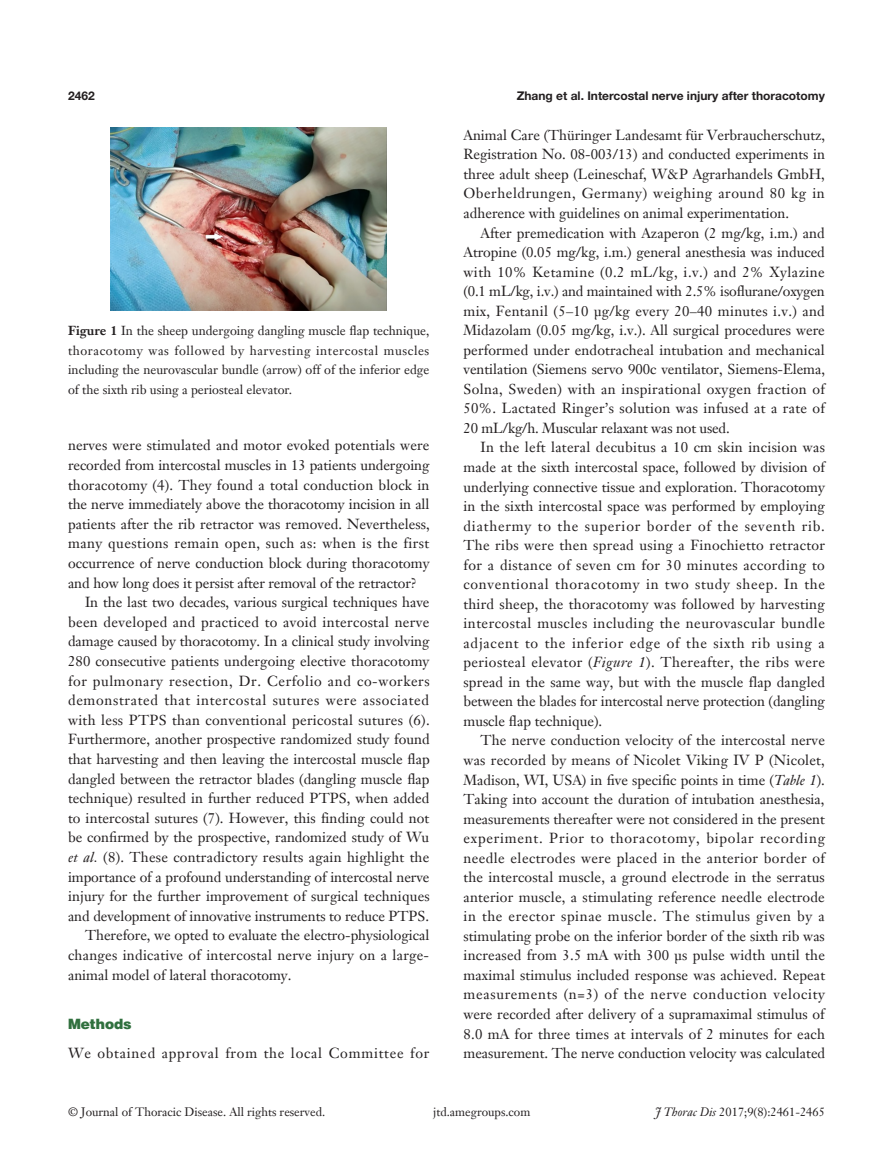
<style>
.page{position:relative;width:893px;height:1170px;background:#fff}
.page>*{position:absolute;margin:0;border:0;box-sizing:border-box;transform-origin:0 0}
.t1{font:14.25px/19.5px "Janson Text LT";color:#231f20;text-align:justify}
.t2{font:14.25px "Janson Text LT";letter-spacing:.055em;color:#231f20}
.一级标题-6_5{font:900 14.25px "Helvetica";color:#30703e}
.t3{font:12.75px/19.5px "Janson Text LT";color:#231f20;text-align:justify}
.t4{font:12px "Janson Text LT";color:#231f20}
.Running_title{font:700 12px "Helvetica Neue LT Pro";color:#231f20}
.s1{font-weight:700}
.s2{font-style:italic}
</style>
<div class="page">
<img style="left:111px;top:128px;width:276px;height:182px">
<p class="Running_title" style="left:68px;top:88px;width:28px">2462</p>
<p class="Running_title" style="left:517px;top:88px;width:310px">Zhang et al. Intercostal nerve injury after thoracotomy</p>
<p class="t3" style="left:68px;top:321px;width:363px"><span class="s1">Figure 1</span> In the sheep undergoing dangling muscle flap technique, thoracotomy was followed by harvesting intercostal muscles including the neurovascular bundle (arrow) off of the inferior edge of the sixth rib using a periosteal elevator.</p>
<p class="t1" style="left:68px;top:435px;width:363px">nerves were stimulated and motor evoked potentials were recorded from intercostal muscles in 13 patients undergoing thoracotomy (4). They found a total conduction block in the nerve immediately above the thoracotomy incision in all patients after the rib retractor was removed. Nevertheless, many questions remain open, such as: when is the first occurrence of nerve conduction block during thoracotomy and how long does it persist after removal of the retractor?</p>
<p class="t1" style="left:68px;top:592px;width:363px;text-indent:17px">In the last two decades, various surgical techniques have been developed and practiced to avoid intercostal nerve damage caused by thoracotomy. In a clinical study involving 280 consecutive patients undergoing elective thoracotomy for pulmonary resection, Dr. Cerfolio and co-workers demonstrated that intercostal sutures were associated with less PTPS than conventional pericostal sutures (6).<br>Furthermore, another prospective randomized study found that harvesting and then leaving the intercostal muscle flap dangled between the retractor blades (dangling muscle flap technique) resulted in further reduced PTPS, when added to intercostal sutures (7). However, this finding could not be confirmed by the prospective, randomized study of Wu <span class="s2">et al.</span> (8). These contradictory results again highlight the importance of a profound understanding of intercostal nerve injury for the further improvement of surgical techniques and development of innovative instruments to reduce PTPS.</p>
<p class="t1" style="left:68px;top:925px;width:363px;text-indent:17px">Therefore, we opted to evaluate the electro-physiological changes indicative of intercostal nerve injury on a large&shy;animal model of lateral thoracotomy.</p>
<p class="一级标题-6_5" style="left:68px;top:1014px;width:65px">Methods</p>
<p class="t2" style="left:68px;top:1043px;width:363px">We obtained approval from the local Committee for</p>
<p class="t1" style="left:463px;top:125px;width:363px">Animal Care (Thüringer Landesamt für Verbraucherschutz, Registration No. 08-003/13) and conducted experiments in three adult sheep (Leineschaf, W&amp;P Agrarhandels GmbH, Oberheldrungen, Germany) weighing around 80 kg in adherence with guidelines on animal experimentation.</p>
<p class="t1" style="left:463px;top:223px;width:363px;text-indent:17px">After premedication with Azaperon (2 mg/kg, i.m.) and Atropine (0.05 mg/kg, i.m.) general anesthesia was induced with 10% Ketamine (0.2 mL/kg, i.v.) and 2% Xylazine (0.1 mL/kg, i.v.) and maintained with 2.5% isoflurane/oxygen mix, Fentanil (5–10 µg/kg every 20–40 minutes i.v.) and Midazolam (0.05 mg/kg, i.v.). All surgical procedures were performed under endotracheal intubation and mechanical ventilation (Siemens servo 900c ventilator, Siemens-Elema, Solna, Sweden) with an inspirational oxygen fraction of 50%. Lactated Ringer’s solution was infused at a rate of 20 mL/kg/h. Muscular relaxant was not used.</p>
<p class="t1" style="left:463px;top:437px;width:363px;text-indent:17px">In the left lateral decubitus a 10 cm skin incision was made at the sixth intercostal space, followed by division of underlying connective tissue and exploration. Thoracotomy in the sixth intercostal space was performed by employing diathermy to the superior border of the seventh rib.<br>The ribs were then spread using a Finochietto retractor for a distance of seven cm for 30 minutes according to conventional thoracotomy in two study sheep. In the third sheep, the thoracotomy was followed by harvesting intercostal muscles including the neurovascular bundle adjacent to the inferior edge of the sixth rib using a periosteal elevator (<span class="s2">Figure 1</span>). Thereafter, the ribs were spread in the same way, but with the muscle flap dangled between the blades for intercostal nerve protection (dangling muscle flap technique).</p>
<p class="t1" style="left:463px;top:730px;width:363px;text-indent:17px">The nerve conduction velocity of the intercostal nerve was recorded by means of Nicolet Viking IV P (Nicolet, Madison, WI, USA) in five specific points in time (<span class="s2">Table 1</span>).<br>Taking into account the duration of intubation anesthesia, measurements thereafter were not considered in the present experiment. Prior to thoracotomy, bipolar recording needle electrodes were placed in the anterior border of the intercostal muscle, a ground electrode in the serratus anterior muscle, a stimulating reference needle electrode in the erector spinae muscle. The stimulus given by a stimulating probe on the inferior border of the sixth rib was increased from 3.5 mA with 300 μs pulse width until the maximal stimulus included response was achieved. Repeat measurements (n=3) of the nerve conduction velocity were recorded after delivery of a supramaximal stimulus of 8.0 mA for three times at intervals of 2 minutes for each measurement. The nerve conduction velocity was calculated</p>
<p class="t4" style="left:68px;top:1104px;width:259px">© Journal of Thoracic Disease. All rights reserved.</p>
<p class="t4" style="left:433px;top:1104px;width:99px">jtd.amegroups.com</p>
<p class="t4" style="left:655px;top:1104px;width:171px"><span class="s2">J Thorac Dis</span> 2017;9(8):2461-2465</p>
</div>
